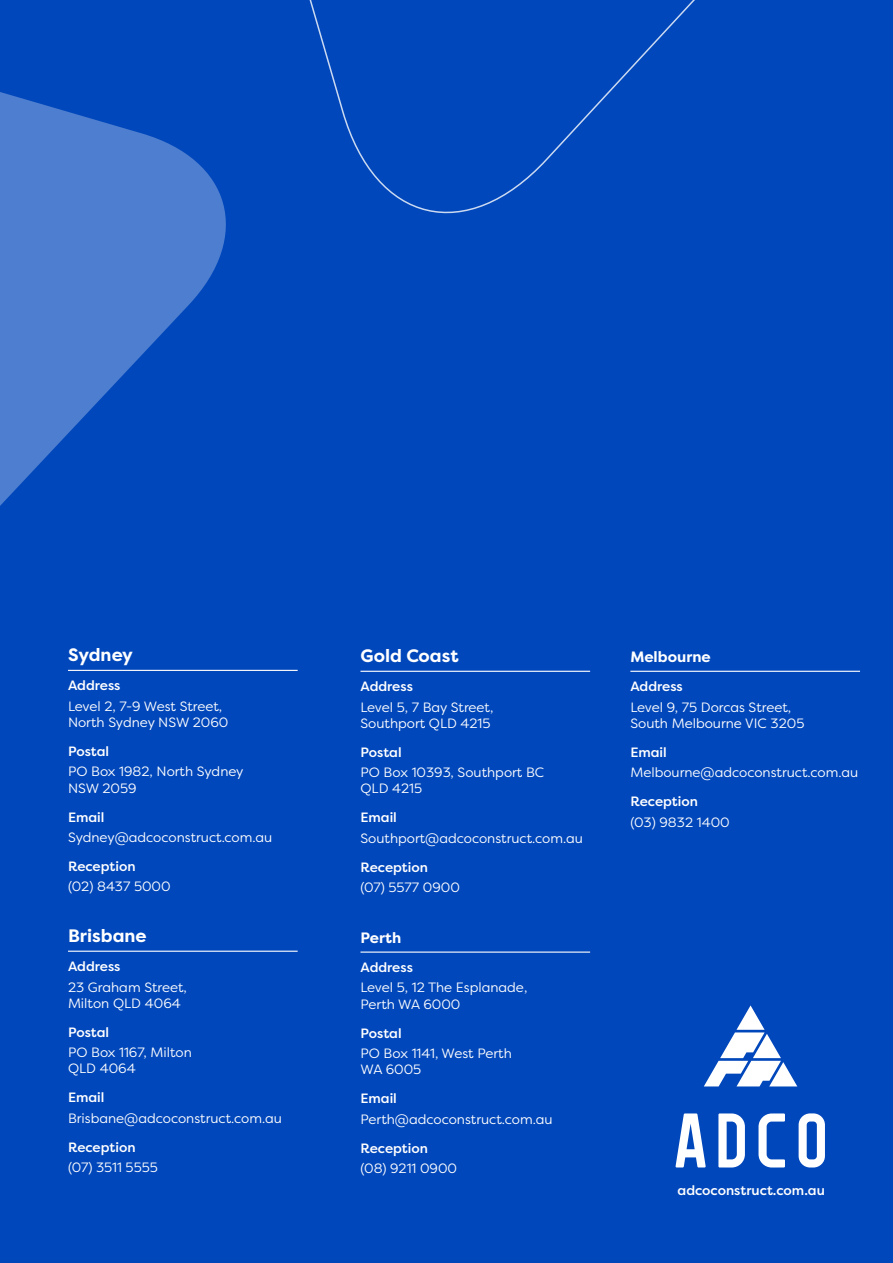
<style>
.page{position:relative;width:893px;height:1263px;background:#0047bb}
.page>*{position:absolute;margin:0;border:0;box-sizing:border-box;transform-origin:0 0}
.t1{font:700 18px "Filson Pro";color:#fff}
.t2{font:700 15px "Filson Pro";color:#fff}
.t3{font:13.5px/16.2px "Filson Pro";color:#fff}
.t4{font:500 13.5px "Filson Pro";color:#fff}
</style>
<div class="page">
<svg style="left:309px;top:0;width:386px;height:214px"></svg>
<svg style="left:0;top:92px;width:226px;height:414px;fill:#4d7ecf"></svg>
<svg style="left:676px;top:1005px;width:149px;height:162px"></svg>
<hr style="left:68px;top:670px;width:230px;height:1px;background:#fff">
<hr style="left:68px;top:951px;width:230px;height:1px;background:#fff">
<hr style="left:360px;top:671px;width:230px;height:1px;background:#fff">
<hr style="left:360px;top:951px;width:230px;height:2px;background:#fff">
<hr style="left:630px;top:671px;width:230px;height:1px;background:#fff">
<h1 class="t1" style="left:68px;top:644px;width:66px">Sydney</h1>
<p class="t4" style="left:68px;top:676px;width:54px">Address</p>
<p class="t3" style="left:68px;top:697px;width:162px">Level 2, 7-9 West Street,<br>North Sydney NSW 2060</p>
<p class="t4" style="left:68px;top:742px;width:43px">Postal</p>
<p class="t3" style="left:68px;top:763px;width:177px">PO Box 1982, North Sydney<br>NSW 2059</p>
<p class="t4" style="left:68px;top:807px;width:38px">Email</p>
<p class="t3" style="left:68px;top:829px;width:206px">Sydney@adcoconstruct.com.au</p>
<p class="t4" style="left:68px;top:857px;width:69px">Reception</p>
<p class="t3" style="left:68px;top:878px;width:104px">(02) 8437 5000</p>
<h1 class="t1" style="left:68px;top:924px;width:80px">Brisbane</h1>
<p class="t4" style="left:68px;top:957px;width:54px">Address</p>
<p class="t3" style="left:68px;top:978px;width:120px">23 Graham Street,<br>Milton QLD 4064</p>
<p class="t4" style="left:68px;top:1023px;width:43px">Postal</p>
<p class="t3" style="left:68px;top:1044px;width:125px">PO Box 1167, Milton<br>QLD 4064</p>
<p class="t4" style="left:68px;top:1088px;width:38px">Email</p>
<p class="t3" style="left:68px;top:1109px;width:215px">Brisbane@adcoconstruct.com.au</p>
<p class="t4" style="left:68px;top:1138px;width:69px">Reception</p>
<p class="t3" style="left:68px;top:1159px;width:91px">(07) 3511 5555</p>
<h1 class="t1" style="left:360px;top:644px;width:100px">Gold Coast</h1>
<p class="t4" style="left:360px;top:677px;width:54px">Address</p>
<p class="t3" style="left:360px;top:698px;width:134px">Level 5, 7 Bay Street,<br>Southport QLD 4215</p>
<p class="t4" style="left:360px;top:743px;width:43px">Postal</p>
<p class="t3" style="left:360px;top:764px;width:185px">PO Box 10393, Southport BC<br>QLD 4215</p>
<p class="t4" style="left:360px;top:808px;width:38px">Email</p>
<p class="t3" style="left:360px;top:830px;width:224px">Southport@adcoconstruct.com.au</p>
<p class="t4" style="left:360px;top:858px;width:69px">Reception</p>
<p class="t3" style="left:360px;top:879px;width:101px">(07) 5577 0900</p>
<p class="t2" style="left:360px;top:928px;width:42px">Perth</p>
<p class="t4" style="left:360px;top:958px;width:54px">Address</p>
<p class="t3" style="left:360px;top:979px;width:168px">Level 5, 12 The Esplanade,<br>Perth WA 6000</p>
<p class="t4" style="left:360px;top:1023px;width:43px">Postal</p>
<p class="t3" style="left:360px;top:1045px;width:153px">PO Box 1141, West Perth<br>WA 6005</p>
<p class="t4" style="left:360px;top:1089px;width:38px">Email</p>
<p class="t3" style="left:360px;top:1110px;width:194px">Perth@adcoconstruct.com.au</p>
<p class="t4" style="left:360px;top:1138px;width:69px">Reception</p>
<p class="t3" style="left:360px;top:1160px;width:98px">(08) 9211 0900</p>
<p class="t2" style="left:630px;top:647px;width:82px">Melbourne</p>
<p class="t4" style="left:630px;top:677px;width:54px">Address</p>
<p class="t3" style="left:630px;top:698px;width:176px">Level 9, 75 Dorcas Street,<br>South Melbourne VIC 3205</p>
<p class="t4" style="left:630px;top:743px;width:38px">Email</p>
<p class="t3" style="left:630px;top:764px;width:229px">Melbourne@adcoconstruct.com.au</p>
<p class="t4" style="left:630px;top:792px;width:69px">Reception</p>
<p class="t3" style="left:630px;top:813px;width:101px">(03) 9832 1400</p>
<p class="t4" style="left:678px;top:1180px;width:149px">adcoconstruct.com.au</p>
</div>
